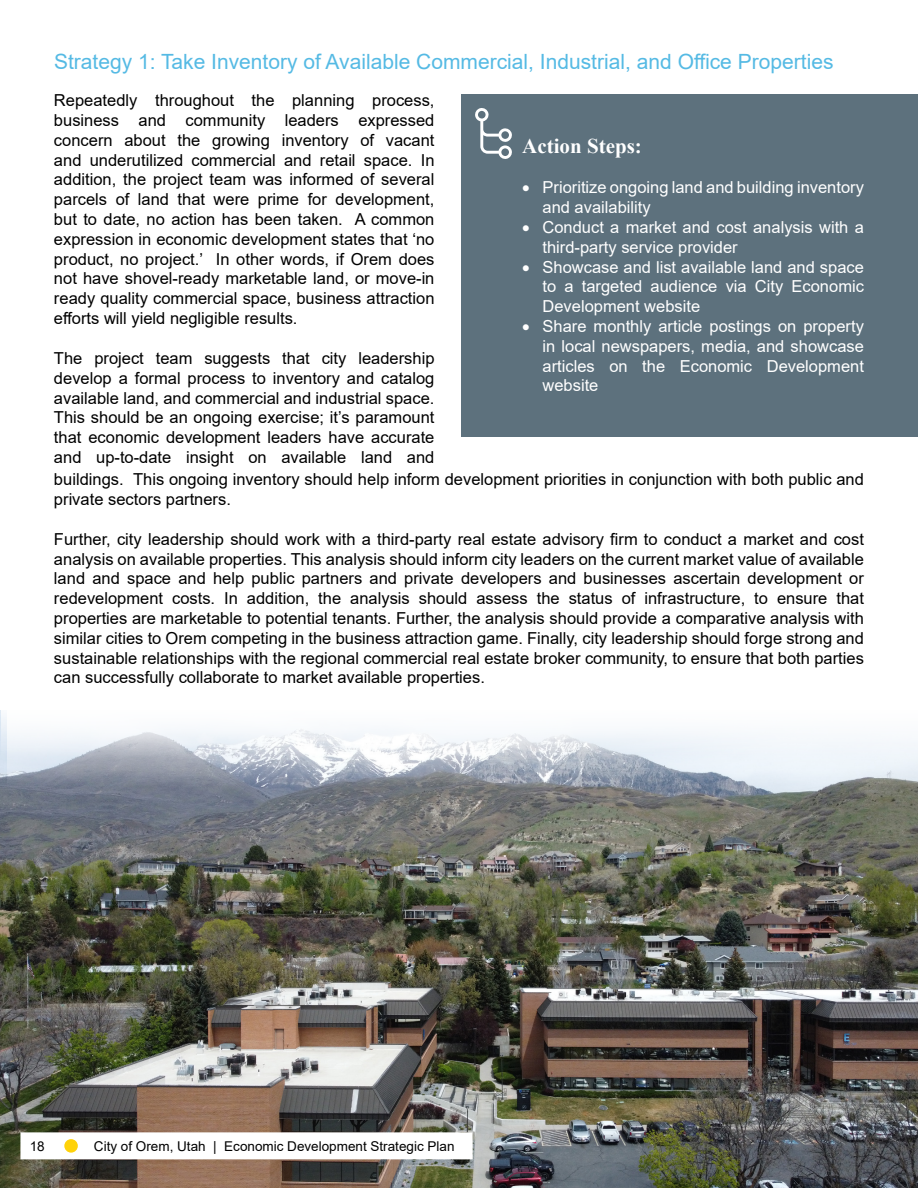
<style>
.page{position:relative;width:918px;height:1188px;background:#fff}
.page>*{position:absolute;margin:0;border:0;box-sizing:border-box;transform-origin:0 0}
.t1{font:21px "Arial";color:#55bae4}
.t2{font:700 21px "Times New Roman";color:#fff}
.t3{font:16.5px/19.8px "Arial";color:#000;text-align:justify}
.t4{font:16.5px/19.8px "Arial";color:#fff}
.t5{font:13.5px "Arial";color:#000}
</style>
<div class="page">
<div style="left:462px;top:94px;width:456px;height:342px;background:#5d717d"></div>
<svg style="left:475px;top:108px;width:37px;height:51px"></svg>
<img style="left:0;top:711px;width:918px;height:477px">
<svg style="left:7px;top:760px;width:911px;height:26px"></svg>
<svg style="left:1px;top:711px;width:917px;height:49px;fill:#f6f9fc"></svg>
<svg style="left:20px;top:1132px;width:453px;height:27px"></svg>
<div style="left:64px;top:1139px;width:14px;height:14px;background:#ffd209;border-radius:50%"></div>
<p class="t1" style="left:54px;top:47px;width:781px">Strategy 1: Take Inventory of Available Commercial, Industrial, and Office Properties</p>
<p class="t3" style="left:54px;top:90px;width:382px">Repeatedly throughout the planning process, business and community leaders expressed concern about the growing inventory of vacant and underutilized commercial and retail space. In addition, the project team was informed of several parcels of land that were prime for development, but to date, no action has been taken. A common expression in economic development states that ‘no product, no project.’ In other words, if Orem does not have shovel-ready marketable land, or move-in ready quality commercial space, business attraction efforts will yield negligible results.</p>
<p class="t3" style="left:54px;top:348px;width:382px">The project team suggests that city leadership develop a formal process to inventory and catalog available land, and commercial and industrial space.<br>This should be an ongoing exercise; it’s paramount that economic development leaders have accurate and up-to-date insight on available land and</p>
<p class="t3" style="left:54px;top:469px;width:811px">buildings. This ongoing inventory should help inform development priorities in conjunction with both public and private sectors partners.</p>
<p class="t3" style="left:54px;top:529px;width:812px">Further, city leadership should work with a third-party real estate advisory firm to conduct a market and cost analysis on available properties. This analysis should inform city leaders on the current market value of available land and space and help public partners and private developers and businesses ascertain development or redevelopment costs. In addition, the analysis should assess the status of infrastructure, to ensure that properties are marketable to potential tenants. Further, the analysis should provide a comparative analysis with similar cities to Orem competing in the business attraction game. Finally, city leadership should forge strong and sustainable relationships with the regional commercial real estate broker community, to ensure that both parties can successfully collaborate to market available properties.</p>
<p class="t2" style="left:522px;top:131px;width:121px">Action Steps:</p>
<p class="t4" style="left:543px;top:178px;width:323px;text-indent:-20px">• Prioritize ongoing land and building inventory and availability</p>
<p class="t4" style="left:543px;top:217px;width:323px;text-indent:-20px">• Conduct a market and cost analysis with a third-party service provider</p>
<p class="t4" style="left:543px;top:257px;width:323px;text-align:justify;text-indent:-20px">• Showcase and list available land and space to a targeted audience via City Economic Development website</p>
<p class="t4" style="left:543px;top:316px;width:323px;text-align:justify;text-indent:-20px">• Share monthly article postings on property in local newspapers, media, and showcase articles on the Economic Development website</p>
<p class="t5" style="left:30px;top:1137px;width:17px">18</p>
<p class="t5" style="left:94px;top:1137px;width:362px">City of Orem, Utah | Economic Development Strategic Plan</p>
</div>
